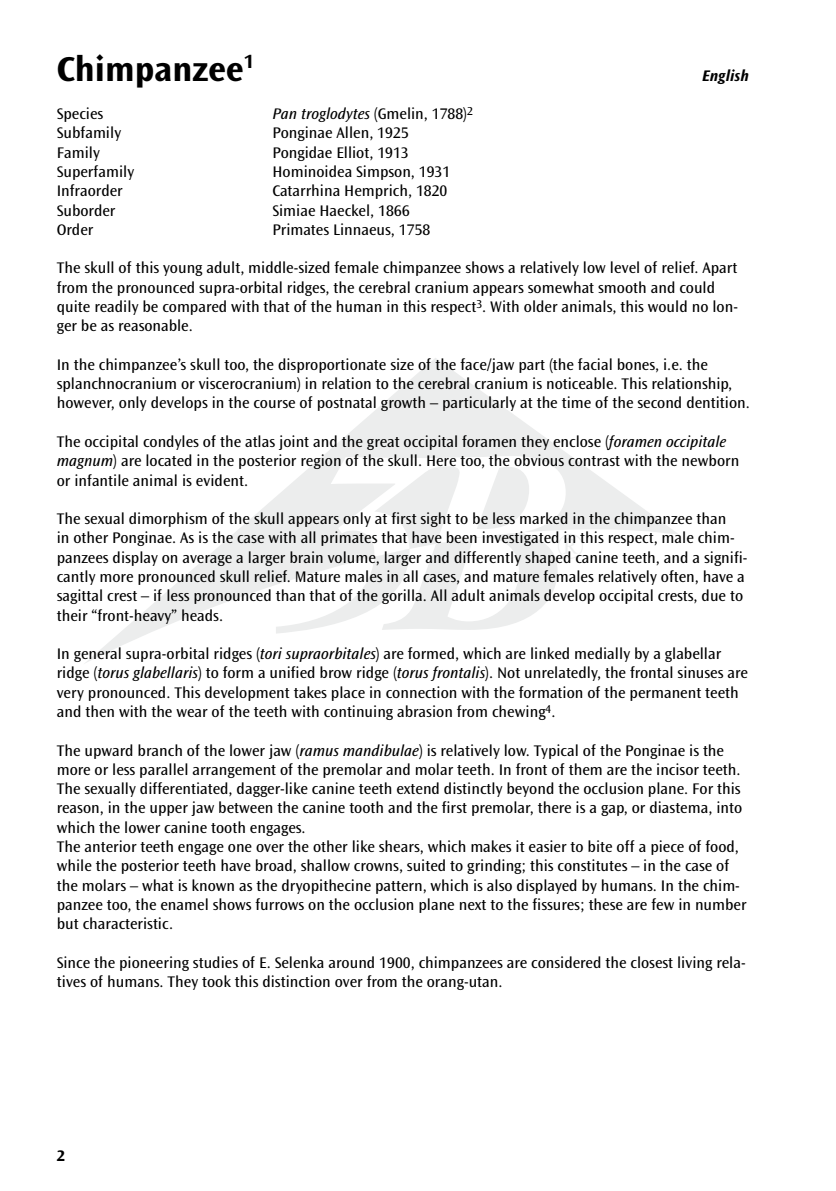
<style>
.page{position:relative;width:836px;height:1191px;background:#fff}
.page>*{position:absolute;margin:0;border:0;box-sizing:border-box;transform-origin:0 0}
.t1{font:36.2px "Perpetua";color:#eceded}
.t2{font:700 36px "Ocean Sans Std";color:#000}
.t3{font:700 20px "Ocean Sans Std";color:#000}
.t4{font:16px/19.2px "Ocean Sans Std";color:#000}
.t5{font:italic 16px "Ocean Sans Std";color:#000}
.t6{font:italic 700 16px "Ocean Sans Std";color:#000}
.t7{font:700 16px "Ocean Sans Std";color:#000}
.s1{font-style:normal}
.s2{font-style:italic}
</style>
<div class="page">
<svg style="left:85px;top:358px;width:594px;height:305px"></svg>
<svg style="left:276px;top:456px;width:289px;height:177px"></svg>
<h2 class="t2" style="left:57px;top:49px;width:188px">Chimpanzee</h2>
<p class="t3" style="left:244px;top:50px;width:12px">1</p>
<p class="t6" style="left:701px;top:66px;width:48px">English</p>
<p class="t4" style="left:57px;top:104px;width:48px">Species</p>
<p class="t5" style="left:272px;top:105px;width:202px">Pan troglodytes <span class="s1">(Gmelin, 1788)</span><sup>2</sup></p>
<p class="t4" style="left:57px;top:124px;width:66px">Subfamily</p>
<p class="t4" style="left:272px;top:124px;width:138px">Ponginae Allen, 1925</p>
<p class="t4" style="left:57px;top:143px;width:45px">Family</p>
<p class="t4" style="left:272px;top:143px;width:138px">Pongidae Elliot, 1913</p>
<p class="t4" style="left:57px;top:162px;width:79px">Superfamily</p>
<p class="t4" style="left:272px;top:162px;width:179px">Hominoidea Simpson, 1931</p>
<p class="t4" style="left:57px;top:182px;width:67px">Infraorder</p>
<p class="t4" style="left:272px;top:182px;width:176px">Catarrhina Hemprich, 1820</p>
<p class="t4" style="left:57px;top:201px;width:60px">Suborder</p>
<p class="t4" style="left:272px;top:201px;width:139px">Simiae Haeckel, 1866</p>
<p class="t4" style="left:57px;top:220px;width:38px">Order</p>
<p class="t4" style="left:272px;top:220px;width:159px">Primates Linnaeus, 1758</p>
<p class="t4" style="left:57px;top:259px;width:682px">The skull of this young adult, middle-sized female chimpanzee shows a relatively low level of relief. Apart from the pronounced supra-orbital ridges, the cerebral cranium appears somewhat smooth and could quite readily be compared with that of the human in this respect<sup>3</sup>. With older animals, this would no lon&shy;ger be as reasonable.</p>
<p class="t4" style="left:57px;top:355px;width:694px">In the chimpanzee’s skull too, the disproportionate size of the face/jaw part (the facial bones, i.e. the splanchnocranium or viscerocranium) in relation to the cerebral cranium is noticeable. This relationship, however, only develops in the course of postnatal growth – particularly at the time of the second dentition.</p>
<p class="t4" style="left:57px;top:432px;width:683px">The occipital condyles of the atlas joint and the great occipital foramen they enclose (<span class="s2">foramen occipitale magnum</span>) are located in the posterior region of the skull. Here too, the obvious contrast with the newborn or infantile animal is evident.</p>
<p class="t4" style="left:57px;top:509px;width:691px">The sexual dimorphism of the skull appears only at first sight to be less marked in the chimpanzee than<br>in other Ponginae. As is the case with all primates that have been investigated in this respect, male chim&shy;panzees display on average a larger brain volume, larger and differently shaped canine teeth, and a signifi&shy;cantly more pronounced skull relief. Mature males in all cases, and mature females relatively often, have a sagittal crest – if less pronounced than that of the gorilla. All adult animals develop occipital crests, due to their “front-heavy” heads.</p>
<p class="t4" style="left:57px;top:644px;width:692px">In general supra-orbital ridges (<span class="s2">tori supraorbitales</span>) are formed, which are linked medially by a glabellar ridge (<span class="s2">torus glabellaris</span>) to form a unified brow ridge (<span class="s2">torus frontalis</span>). Not unrelatedly, the frontal sinuses are very pronounced. This development takes place in connection with the formation of the permanent teeth and then with the wear of the teeth with continuing abrasion from chewing<sup>4</sup>.</p>
<p class="t4" style="left:57px;top:741px;width:691px">The upward branch of the lower jaw (<span class="s2">ramus mandibulae</span>) is relatively low. Typical of the Ponginae is the more or less parallel arrangement of the premolar and molar teeth. In front of them are the incisor teeth.<br>The sexually differentiated, dagger-like canine teeth extend distinctly beyond the occlusion plane. For this reason, in the upper jaw between the canine tooth and the first premolar, there is a gap, or diastema, into which the lower canine tooth engages.<br>The anterior teeth engage one over the other like shears, which makes it easier to bite off a piece of food, while the posterior teeth have broad, shallow crowns, suited to grinding; this constitutes – in the case of the molars – what is known as the dryopithecine pattern, which is also displayed by humans. In the chim&shy;panzee too, the enamel shows furrows on the occlusion plane next to the fissures; these are few in number but characteristic.</p>
<p class="t4" style="left:57px;top:953px;width:690px">Since the pioneering studies of E. Selenka around 1900, chimpanzees are considered the closest living rela&shy;tives of humans. They took this distinction over from the orang-utan.</p>
<h1 class="t1" style="left:556px;top:529px;width:29px">®</h1>
<p class="t7" style="left:57px;top:1146px;width:10px">2</p>
</div>
